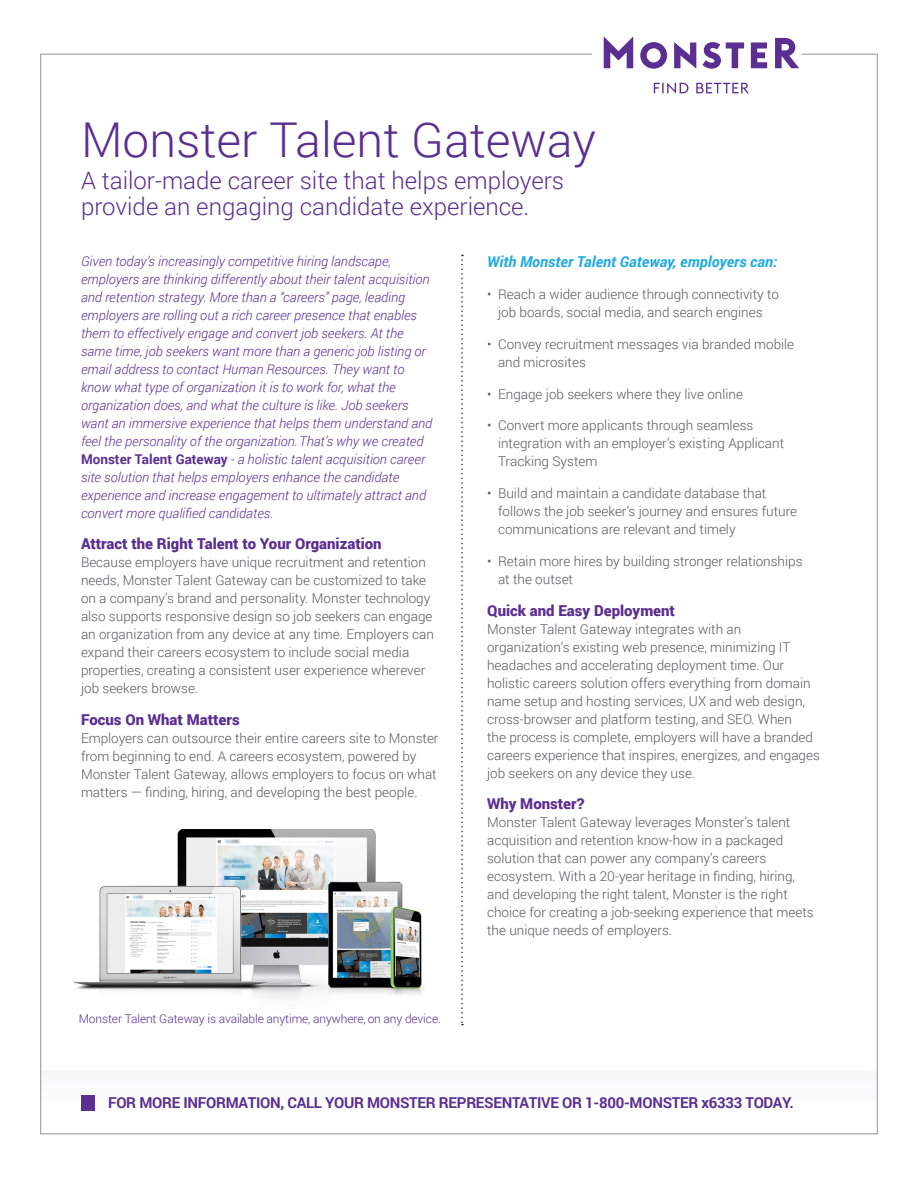
<style>
.page{position:relative;width:918px;height:1188px;background:#fff}
.page>*{position:absolute;margin:0;border:0;box-sizing:border-box;transform-origin:0 0}
.Headline___MAIN{font:300 48px "Roboto";color:#5b2e91}
.Subhead{font:300 24px/25.5px "Roboto";color:#5b2e91}
.Numbered_Items{font:900 15px "Roboto";color:#5b2e91}
.For_More_Infomation{font:700 15px "Roboto";letter-spacing:-.02em;color:#5b2e91}
.Body{font:italic 700 15px "Roboto";color:#22abe2}
.Body-2{font:300 13.5px/18px "Roboto";color:#57585a}
.Body-3{font:italic 300 13.5px/18px "Roboto";color:#5b2e91}
.Body-4{font:300 12px "Roboto";letter-spacing:-.01em;color:#5b2e91}
.s1{font-weight:700;font-style:normal}
</style>
<div class="page">
<div style="left:81px;top:1095px;width:13px;height:15px;background:#5b2e91"></div>
<svg style="left:461px;top:255px;width:2px;height:770px"></svg>
<img style="left:74px;top:830px;width:350px;height:169px">
<svg style="left:603px;top:36px;width:207px;height:57px"></svg>
<p class="Headline___MAIN" style="left:81px;top:106px;width:516px">Monster Talent Gateway</p>
<p class="Subhead" style="left:81px;top:167px;width:485px">A tailor-made career site that helps employers provide an engaging candidate experience.</p>
<p class="Body-3" style="left:81px;top:252px;width:353px">Given today’s increasingly competitive hiring landscape, employers are thinking differently about their talent acquisition and retention strategy. More than a “careers” page, leading employers are rolling out a rich career presence that enables them to effectively engage and convert job seekers. At the same time, job seekers want more than a generic job listing or email address to contact Human Resources. They want to know what type of organization it is to work for, what the organization does, and what the culture is like. Job seekers want an immersive experience that helps them understand and feel the personality of the organization. That’s why we created <span class="s1">Monster Talent Gateway</span> - a holistic talent acquisition career site solution that helps employers enhance the candidate experience and increase engagement to ultimately attract and convert more qualified candidates.</p>
<p class="Numbered_Items" style="left:81px;top:533px;width:302px">Attract the Right Talent to Your Organization</p>
<p class="Body-2" style="left:81px;top:553px;width:355px">Because employers have unique recruitment and retention needs, Monster Talent Gateway can be customized to take on a company’s brand and personality. Monster technology also supports responsive design so job seekers can engage an organization from any device at any time. Employers can expand their careers ecosystem to include social media properties, creating a consistent user experience wherever job seekers browse.</p>
<p class="Numbered_Items" style="left:81px;top:709px;width:160px">Focus On What Matters</p>
<p class="Body-2" style="left:81px;top:729px;width:359px">Employers can outsource their entire careers site to Monster from beginning to end. A careers ecosystem, powered by Monster Talent Gateway, allows employers to focus on what matters — finding, hiring, and developing the best people.</p>
<p class="Body" style="left:487px;top:252px;width:292px">With Monster Talent Gateway, employers can:</p>
<p class="Body-2" style="left:487px;top:285px;width:293px;text-align:center">• Reach a wider audience through connectivity to job boards, social media, and search engines</p>
<p class="Body-2" style="left:498px;top:335px;width:298px;text-indent:-11px">• Convey recruitment messages via branded mobile and microsites</p>
<p class="Body-2" style="left:487px;top:384px;width:257px">• Engage job seekers where they live online</p>
<p class="Body-2" style="left:498px;top:416px;width:288px;text-indent:-11px">• Convert more applicants through seamless integration with an employer’s existing Applicant<br>Tracking System</p>
<p class="Body-2" style="left:498px;top:484px;width:301px;text-indent:-11px">• Build and maintain a candidate database that follows the job seeker’s journey and ensures future communications are relevant and timely</p>
<p class="Body-2" style="left:498px;top:552px;width:306px;text-indent:-11px">• Retain more hires by building stronger relationships at the outset</p>
<p class="Numbered_Items" style="left:487px;top:600px;width:189px">Quick and Easy Deployment</p>
<p class="Body-2" style="left:487px;top:620px;width:334px">Monster Talent Gateway integrates with an organization’s existing web presence, minimizing IT headaches and accelerating deployment time. Our holistic careers solution offers everything from domain name setup and hosting services, UX and web design, cross-browser and platform testing, and SEO. When<br>the process is complete, employers will have a branded careers experience that inspires, energizes, and engages job seekers on any device they use.</p>
<p class="Numbered_Items" style="left:487px;top:793px;width:99px">Why Monster?</p>
<p class="Body-2" style="left:487px;top:813px;width:328px">Monster Talent Gateway leverages Monster’s talent acquisition and retention know-how in a packaged solution that can power any company’s careers ecosystem. With a 20-year heritage in finding, hiring, and developing the right talent, Monster is the right choice for creating a job-seeking experience that meets the unique needs of employers.</p>
<p class="Body-4" style="left:79px;top:1011px;width:364px">Monster Talent Gateway is available anytime, anywhere, on any device.</p>
<p class="For_More_Infomation" style="left:108px;top:1092px;width:687px">FOR MORE INFORMATION, CALL YOUR MONSTER REPRESENTATIVE OR 1-800-MONSTER x6333 TODAY.</p>
</div>
